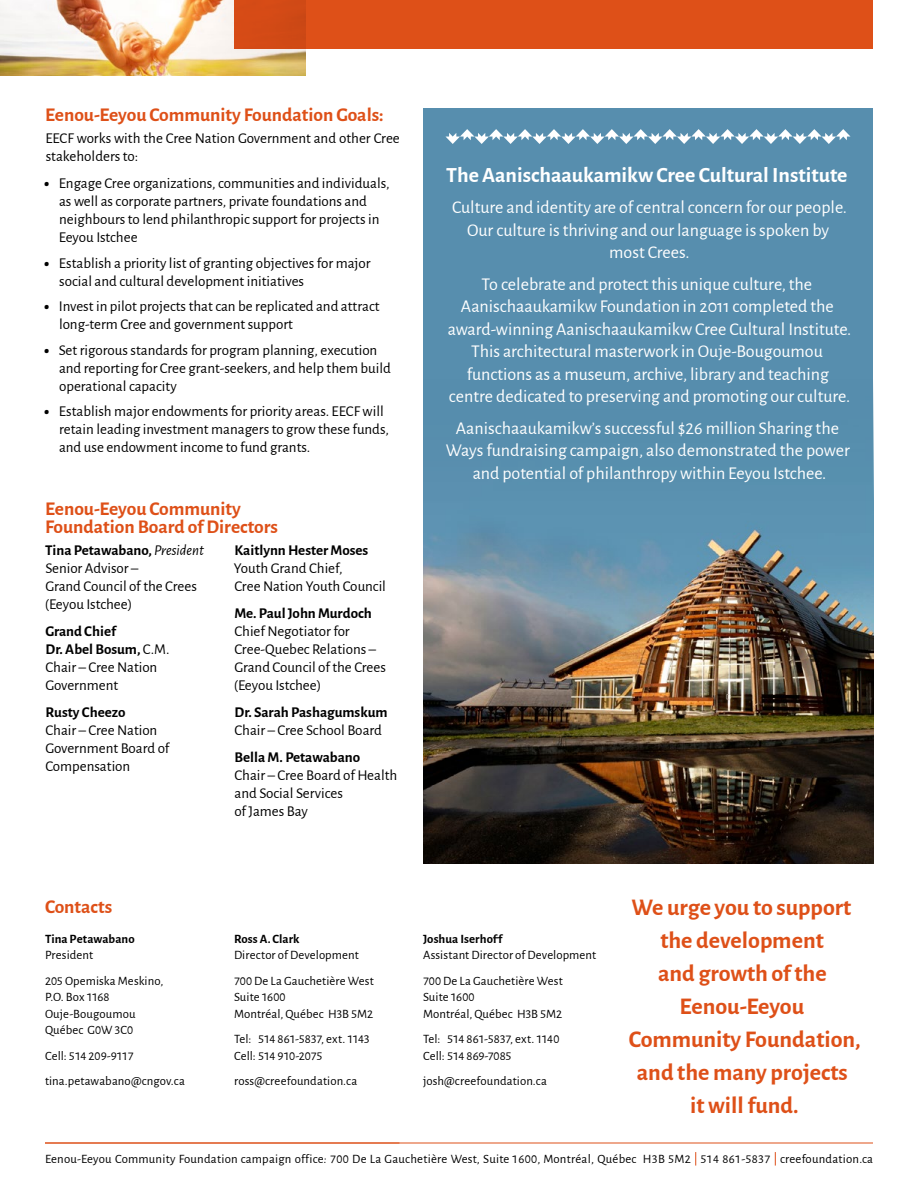
<style>
.page{position:relative;width:918px;height:1188px;background:#fff}
.page>*{position:absolute;margin:0;border:0;box-sizing:border-box;transform-origin:0 0}
.t1{font:700 24px/33px "Alegreya Sans";color:#de5018;text-align:center}
.t2{font:700 21.75px "Alegreya Sans";color:#fff}
.t3{font:700 19.5px/18px "Alegreya Sans";color:#de5018}
.t4{font:18px/22.5px "Alegreya Sans";color:#fff;text-align:center}
.t5{font:15px/18px "Alegreya Sans";color:#000}
.t6{font:700 15px "Alegreya Sans";color:#000}
.t7{font:12.75px/16.5px "Alegreya Sans";letter-spacing:.01em;color:#000}
.t8{font:12.75px/16.5px "Alegreya Sans";letter-spacing:-.01em;color:#000}
.t9{font:700 12.75px "Alegreya Sans";letter-spacing:.005em;color:#000}
.s1{font-weight:900}
.s2{font-weight:700}
.s3{font-style:italic}
</style>
<div class="page">
<div style="left:423px;top:108px;width:450px;height:400px;background:#578eae"></div>
<img style="left:423px;top:508px;width:450px;height:356px">
<svg style="left:446px;top:129px;width:404px;height:15px"></svg>
<hr style="left:45px;top:1143px;width:828px;height:1px;background:#de5018">
<img style="left:0;top:0;width:306px;height:76px">
<div style="left:234px;top:0;width:639px;height:50px;background:#de5018"></div>
<svg style="left:695px;top:1152px;width:1px;height:14px"></svg>
<svg style="left:775px;top:1152px;width:1px;height:14px"></svg>
<h3 class="t3" style="left:45px;top:104px;width:340px">Eenou-Eeyou Community Foundation Goals:</h3>
<p class="t5" style="left:45px;top:128px;width:356px">EECF works with the Cree Nation Government and other Cree stakeholders to:</p>
<p class="t5" style="left:59px;top:173px;width:332px;text-indent:-15px"><span class="s1">•</span> Engage Cree organizations, communities and individuals, as well as corporate partners, private foundations and neighbours to lend philanthropic support for projects in Eeyou Istchee</p>
<p class="t5" style="left:59px;top:253px;width:313px;text-indent:-15px"><span class="s1">•</span> Establish a priority list of granting objectives for major social and cultural development initiatives</p>
<p class="t5" style="left:59px;top:296px;width:322px;text-indent:-15px"><span class="s1">•</span> Invest in pilot projects that can be replicated and attract long-term Cree and government support</p>
<p class="t5" style="left:59px;top:340px;width:333px;text-indent:-15px"><span class="s1">•</span> Set rigorous standards for program planning, execution and reporting for Cree grant-seekers, and help them build operational capacity</p>
<p class="t5" style="left:59px;top:401px;width:331px;text-indent:-15px"><span class="s1">•</span> Establish major endowments for priority areas. EECF will retain leading investment managers to grow these funds, and use endowment income to fund grants.</p>
<h3 class="t3" style="left:45px;top:498px;width:234px">Eenou-Eeyou Community<br>Foundation Board of Directors</h3>
<p class="t5" style="left:45px;top:541px;width:161px"><span class="s2">Tina Petawabano,</span> <span class="s3">President<br></span>Senior Advisor –<br>Grand Council of the Crees (Eeyou Istchee)</p>
<p class="t5" style="left:45px;top:622px;width:126px"><span class="s2">Grand Chief<br>Dr. Abel Bosum,</span> C.M.<br>Chair – Cree Nation<br>Government</p>
<p class="t6" style="left:46px;top:701px;width:81px">Rusty Cheezo</p>
<p class="t5" style="left:45px;top:721px;width:125px">Chair – Cree Nation<br>Government Board of<br>Compensation</p>
<p class="t6" style="left:235px;top:539px;width:135px">Kaitlynn Hester Moses</p>
<p class="t5" style="left:234px;top:559px;width:154px">Youth Grand Chief,<br>Cree Nation Youth Council</p>
<p class="t6" style="left:235px;top:602px;width:139px">Me. Paul John Murdoch</p>
<p class="t5" style="left:234px;top:622px;width:154px">Chief Negotiator for<br>Cree-Quebec Relations –<br>Grand Council of the Crees (Eeyou Istchee)</p>
<p class="t6" style="left:235px;top:701px;width:154px">Dr. Sarah Pashagumskum</p>
<p class="t5" style="left:234px;top:721px;width:149px">Chair – Cree School Board</p>
<p class="t6" style="left:235px;top:746px;width:127px">Bella M. Petawabano</p>
<p class="t5" style="left:234px;top:766px;width:165px">Chair – Cree Board of Health and Social Services<br>of James Bay</p>
<h2 class="t2" style="left:446px;top:159px;width:403px">The Aanischaaukamikw Cree Cultural Institute</h2>
<p class="t4" style="left:452px;top:195px;width:396px">Culture and identity are of central concern for our people.<br>Our culture is thriving and our language is spoken by most Crees.</p>
<p class="t4" style="left:448px;top:272px;width:405px">To celebrate and protect this unique culture, the Aanischaaukamikw Foundation in 2011 completed the award‑winning Aanischaaukamikw Cree Cultural Institute.<br>This architectural masterwork in Ouje-Bougoumou functions as a museum, archive, library and teaching centre dedicated to preserving and promoting our culture.</p>
<p class="t4" style="left:446px;top:416px;width:405px">Aanischaaukamikw’s successful $26 million Sharing the<br>Ways fundraising campaign, also demonstrated the power and potential of philanthropy within Eeyou Istchee.</p>
<h3 class="t3" style="left:45px;top:896px;width:69px">Contacts</h3>
<p class="t9" style="left:45px;top:929px;width:91px">Tina Petawabano</p>
<p class="t7" style="left:45px;top:942px;width:120px;line-height:25.5px">President<br>205 Opemiska Meskino,</p>
<p class="t7" style="left:45px;top:988px;width:92px">P.O. Box 1168<br>Ouje-Bougoumou<br>Québec G0W 3C0</p>
<p class="t7" style="left:45px;top:1042px;width:141px;line-height:25.5px">Cell: 514 209-9117 tina.petawabano@cngov.ca</p>
<p class="t9" style="left:234px;top:929px;width:67px">Ross A. Clark</p>
<p class="t7" style="left:234px;top:942px;width:141px;line-height:25.5px">Director of Development<br>700 De La Gauchetière West</p>
<p class="t7" style="left:234px;top:988px;width:141px">Suite 1600<br>Montréal, Québec H3B 5M2</p>
<p class="t8" style="left:234px;top:1030px;width:137px">Tel: 514 861-5837, ext. 1143<br>Cell: 514 910-2075</p>
<p class="t7" style="left:234px;top:1072px;width:125px">ross@creefoundation.ca</p>
<p class="t9" style="left:423px;top:929px;width:81px">Joshua Iserhoff</p>
<p class="t7" style="left:423px;top:942px;width:175px;line-height:25.5px">Assistant Director of Development<br>700 De La Gauchetière West</p>
<p class="t7" style="left:423px;top:988px;width:141px">Suite 1600<br>Montréal, Québec H3B 5M2</p>
<p class="t7" style="left:423px;top:1030px;width:138px">Tel: 514 861-5837, ext. 1140<br>Cell: 514 869-7085</p>
<p class="t7" style="left:423px;top:1072px;width:125px">josh@creefoundation.ca</p>
<h1 class="t1" style="left:629px;top:890px;width:233px">We urge you to support the development<br>and growth of the<br>Eenou-Eeyou<br>Community Foundation, and the many projects<br>it will fund.</h1>
<p class="t7" style="left:45px;top:1150px;width:830px">Eenou-Eeyou Community Foundation campaign office<span class="s3">:</span> 700 De La Gauchetière West, Suite 1600, Montréal, Québec H3B 5M2 514 861-5837 creefoundation.ca</p>
</div>
